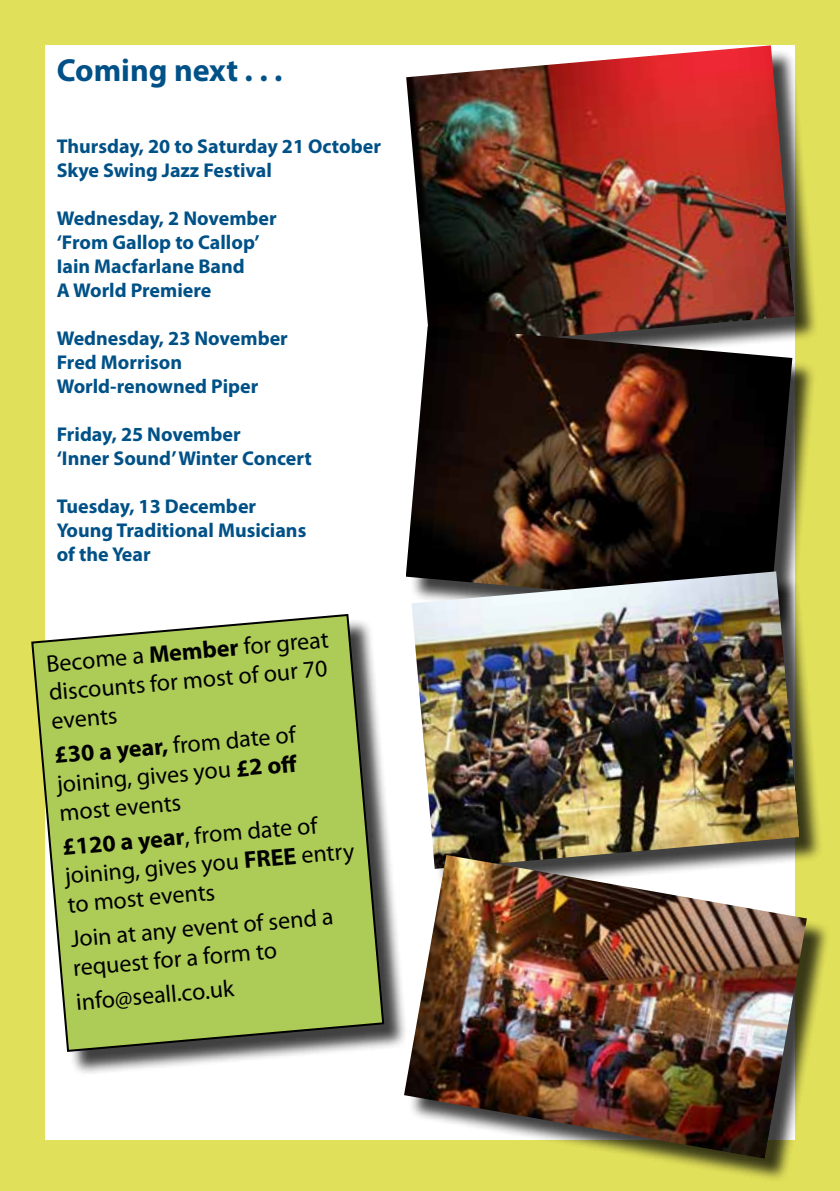
<style>
.page{position:relative;width:840px;height:1191px;background:#fff}
.page>*{position:absolute;margin:0;border:0;box-sizing:border-box;transform-origin:0 0}
.t1{font:700 32px "Myriad Pro";color:#005187}
.t2{font:24px/28.8px "Myriad Pro";color:#000}
.t3{font:700 20px/24px "Myriad Pro";color:#005187}
.s1{font-weight:700}
</style>
<div class="page">
<div style="left:0;top:0;width:839px;height:1191px;background:#e1e05a"></div>
<div style="left:45px;top:45px;width:749px;height:1095px;background:#fff"></div>
<div style="left:35px;top:617px;width:373px;height:459px;background:#000;opacity:.75"></div>
<svg style="left:31px;top:614px;width:354px;height:439px;background:#acc561"></svg>
<div style="left:409px;top:49px;width:409px;height:323px;background:#000;opacity:.75"></div>
<img style="left:406px;top:45px;width:388px;height:285px">
<div style="left:409px;top:330px;width:407px;height:303px;background:#000;opacity:.75"></div>
<img style="left:406px;top:326px;width:386px;height:282px">
<div style="left:415px;top:575px;width:408px;height:318px;background:#000;opacity:.75"></div>
<img style="left:411px;top:571px;width:388px;height:284px">
<div style="left:407px;top:858px;width:423px;height:324px;background:#000;opacity:.75"></div>
<img style="left:404px;top:855px;width:402px;height:303px">
<h1 class="t1" style="left:57px;top:49px;width:227px">Coming next . . .</h1>
<p class="t3" style="left:57px;top:133px;width:325px">Thursday, 20 to Saturday 21 October<br>Skye Swing Jazz Festival</p>
<p class="t3" style="left:57px;top:205px;width:221px">Wednesday, 2 November ‘From Gallop to Callop’<br>Iain Macfarlane Band<br>A World Premiere</p>
<p class="t3" style="left:57px;top:325px;width:232px">Wednesday, 23 November<br>Fred Morrison<br>World-renowned Piper</p>
<p class="t3" style="left:57px;top:421px;width:256px">Friday, 25 November<br>‘Inner Sound’ Winter Concert</p>
<p class="t3" style="left:57px;top:493px;width:251px">Tuesday, 13 December<br>Young Traditional Musicians of the Year</p>
<p class="t2" style="left:45px;top:649px;width:284px;rotate:-5deg">Become a <span class="s1">Member</span> for great discounts for most of our 70 events</p>
<p class="t2" style="left:53px;top:740px;width:243px;rotate:-5deg"><span class="s1">£30 a year,</span> from date of joining, gives you <span class="s1">£2 off </span>most events</p>
<p class="t2" style="left:61px;top:832px;width:291px;rotate:-5deg"><span class="s1">£120 a year</span>, from date of joining, gives you <span class="s1">FREE</span> entry to most events</p>
<p class="t2" style="left:69px;top:924px;width:265px;rotate:-5deg">Join at any event of send a request for a form to</p>
<p class="t2" style="left:75px;top:987px;width:160px;rotate:-5deg">info@seall.co.uk</p>
</div>
